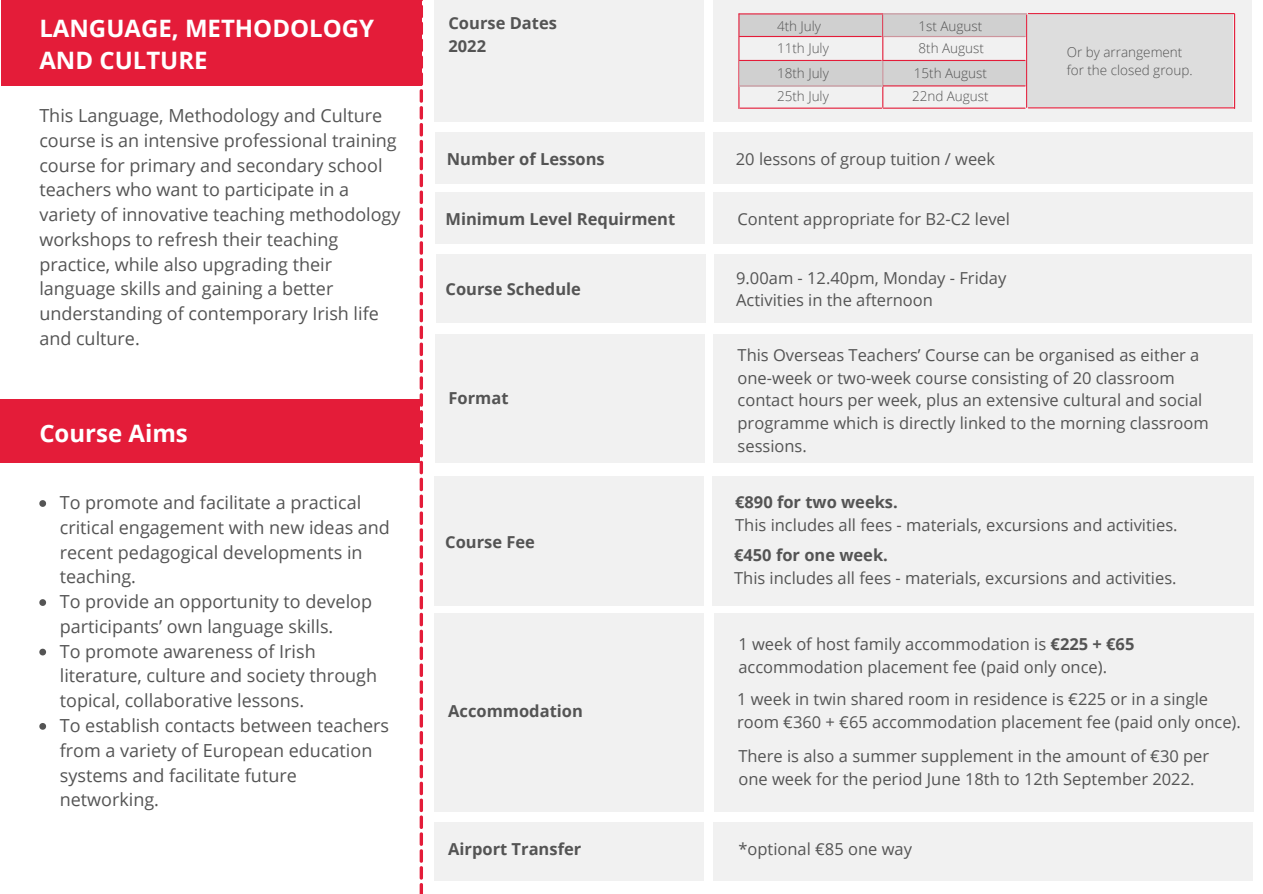
<style>
.page{position:relative;width:1263px;height:894px;background:#fff}
.page>*{position:absolute;margin:0;border:0;box-sizing:border-box;transform-origin:0 0}
.t1{font:700 24px/32.5px "Open Sans";color:#fff}
.t2{font:18px/24.8px "Open Sans";color:#545454}
.t3{font:16.5px/22.5px "Open Sans";color:#545454}
.t4{font:700 16.5px/22.5px "Open Sans";color:#545454}
.t5{font:300 13.5px/22px "Open Sans";color:#545454}
.s1{font-weight:700}
</style>
<div class="page">
<div style="left:434px;top:0;width:270px;height:121px;background:#f1f1f1"></div>
<svg style="left:713px;top:0;width:539px;height:121px;fill:#f1f1f1"></svg>
<img style="left:739px;top:14px;width:287px;height:22px">
<div style="left:435px;top:132px;width:270px;height:52px;background:#f1f1f1"></div>
<div style="left:713px;top:132px;width:302px;height:52px;background:#f1f1f1"></div>
<div style="left:980px;top:132px;width:272px;height:52px;background:#f1f1f1"></div>
<div style="left:435px;top:254px;width:270px;height:68px;background:#f1f1f1"></div>
<div style="left:714px;top:254px;width:538px;height:68px;background:#f1f1f1"></div>
<div style="left:435px;top:334px;width:270px;height:128px;background:#f1f1f1"></div>
<div style="left:713px;top:334px;width:540px;height:128px;background:#f1f1f1"></div>
<div style="left:712px;top:476px;width:541px;height:129px;background:#f1f1f1"></div>
<div style="left:434px;top:476px;width:270px;height:129px;background:#f1f1f1"></div>
<div style="left:434px;top:613px;width:270px;height:198px;background:#f1f1f1"></div>
<div style="left:714px;top:613px;width:539px;height:198px;background:#f1f1f1"></div>
<svg style="left:420px;top:0;width:3px;height:893px"></svg>
<div style="left:0;top:399px;width:420px;height:63px;background:#e41c39"></div>
<div style="left:1px;top:0;width:420px;height:85px;background:#e41c39"></div>
<div style="left:434px;top:822px;width:270px;height:58px;background:#f1f1f1"></div>
<div style="left:713px;top:822px;width:540px;height:58px;background:#f1f1f1"></div>
<div style="left:435px;top:192px;width:270px;height:52px;background:#f1f1f1"></div>
<div style="left:713px;top:192px;width:540px;height:52px;background:#f1f1f1"></div>
<hr style="left:739px;top:36px;width:142px;height:1px;background:#e41c39">
<hr style="left:739px;top:60px;width:142px;height:1px;background:#e41c39">
<hr style="left:740px;top:108px;width:142px;height:1px;background:#e41c39">
<hr style="left:739px;top:13px;width:144px;height:1px;background:#e41c39">
<hr style="left:738px;top:14px;width:1px;height:94px;background:#e41c39">
<hr style="left:882px;top:15px;width:1px;height:92px;background:#e41c39">
<hr style="left:883px;top:36px;width:142px;height:1px;background:#e41c39">
<div style="left:739px;top:61px;width:287px;height:25px;background:#d0d0d0"></div>
<hr style="left:883px;top:60px;width:142px;height:1px;background:#e41c39">
<hr style="left:883px;top:85px;width:142px;height:1px;background:#e41c39">
<hr style="left:883px;top:108px;width:142px;height:1px;background:#e41c39">
<hr style="left:883px;top:13px;width:143px;height:1px;background:#e41c39">
<hr style="left:1026px;top:15px;width:1px;height:92px;background:#e41c39">
<hr style="left:1028px;top:107px;width:206px;height:1px;background:#e41c39">
<hr style="left:1028px;top:13px;width:206px;height:1px;background:#e41c39">
<hr style="left:1234px;top:14px;width:1px;height:94px;background:#e41c39">
<svg style="left:39px;top:500px;width:7px;height:6px"></svg>
<svg style="left:39px;top:599px;width:7px;height:6px"></svg>
<svg style="left:39px;top:648px;width:7px;height:7px"></svg>
<svg style="left:39px;top:723px;width:7px;height:6px"></svg>
<h1 class="t1" style="left:39px;top:11px;width:336px">LANGUAGE, METHODOLOGY<br>AND CULTURE</h1>
<p class="t2" style="left:39px;top:103px;width:363px">This Language, Methodology and Culture course is an intensive professional training course for primary and secondary school teachers who want to participate in a variety of innovative teaching methodology workshops to refresh their teaching practice, while also upgrading their language skills and gaining a better understanding of contemporary Irish life and culture.</p>
<h1 class="t1" style="left:39px;top:416px;width:150px">Course Aims</h1>
<p class="t2" style="left:60px;top:489px;width:332px">To promote and facilitate a practical critical engagement with new ideas and recent pedagogical developments in teaching.<br>To provide an opportunity to develop participants’ own language skills.<br>To promote awareness of Irish literature, culture and society through topical, collaborative lessons.<br>To establish contacts between teachers from a variety of European education systems and facilitate future networking.</p>
<p class="t4" style="left:448px;top:12px;width:110px">Course Dates<br>2022</p>
<p class="t4" style="left:447px;top:147px;width:159px">Number of Lessons</p>
<p class="t5" style="left:777px;top:14px;width:53px">4th July<br>11th July</p>
<p class="t5" style="left:777px;top:61px;width:53px;line-height:22.8px">18th July<br>25th July</p>
<p class="t5" style="left:918px;top:14px;width:67px">1st August<br>8th August</p>
<p class="t5" style="left:912px;top:61px;width:78px;line-height:22.8px">15th August<br>22nd August</p>
<p class="t3" style="left:736px;top:148px;width:261px">20 lessons of group tuition / week</p>
<p class="t4" style="left:445px;top:207px;width:231px">Minimum Level Requirment</p>
<p class="t3" style="left:737px;top:207px;width:274px">Content appropriate for B2-C2 level</p>
<p class="t4" style="left:445px;top:277px;width:137px">Course Schedule</p>
<p class="t3" style="left:736px;top:266px;width:272px">9.00am - 12.40pm, Monday - Friday<br>Activities in the afternoon</p>
<p class="t5" style="left:1067px;top:43px;width:127px;line-height:18px">Or by arrangement for the closed group.</p>
<p class="t4" style="left:448px;top:386px;width:62px">Format</p>
<p class="t4" style="left:445px;top:530px;width:91px">Course Fee</p>
<p class="t4" style="left:448px;top:698px;width:136px">Accommodation</p>
<p class="t3" style="left:737px;top:344px;width:473px">This Overseas Teachers’ Course can be organised as either a one-week or two-week course consisting of 20 classroom contact hours per week, plus an extensive cultural and social programme which is directly linked to the morning classroom sessions.</p>
<p class="t4" style="left:735px;top:490px;width:164px">€890 for two weeks.</p>
<p class="t3" style="left:735px;top:513px;width:444px">This includes all fees - materials, excursions and activities.</p>
<p class="t4" style="left:734px;top:543px;width:155px">€450 for one week.</p>
<p class="t3" style="left:734px;top:565px;width:444px">This includes all fees - materials, excursions and activities.</p>
<p class="t3" style="left:738px;top:632px;width:398px">1 week of host family accommodation is <span class="s1">€225 + €65 </span>accommodation placement fee (paid only once).</p>
<p class="t3" style="left:737px;top:687px;width:505px">1 week in twin shared room in residence is €225 or in a single room €360 + €65 accommodation placement fee (paid only once).</p>
<p class="t3" style="left:738px;top:744px;width:472px">There is also a summer supplement in the amount of €30 per one week for the period June 18th to 12th September 2022.</p>
<p class="t4" style="left:448px;top:837px;width:135px">Airport Transfer</p>
<p class="t3" style="left:738px;top:837px;width:175px">*optional €85 one way</p>
</div>
